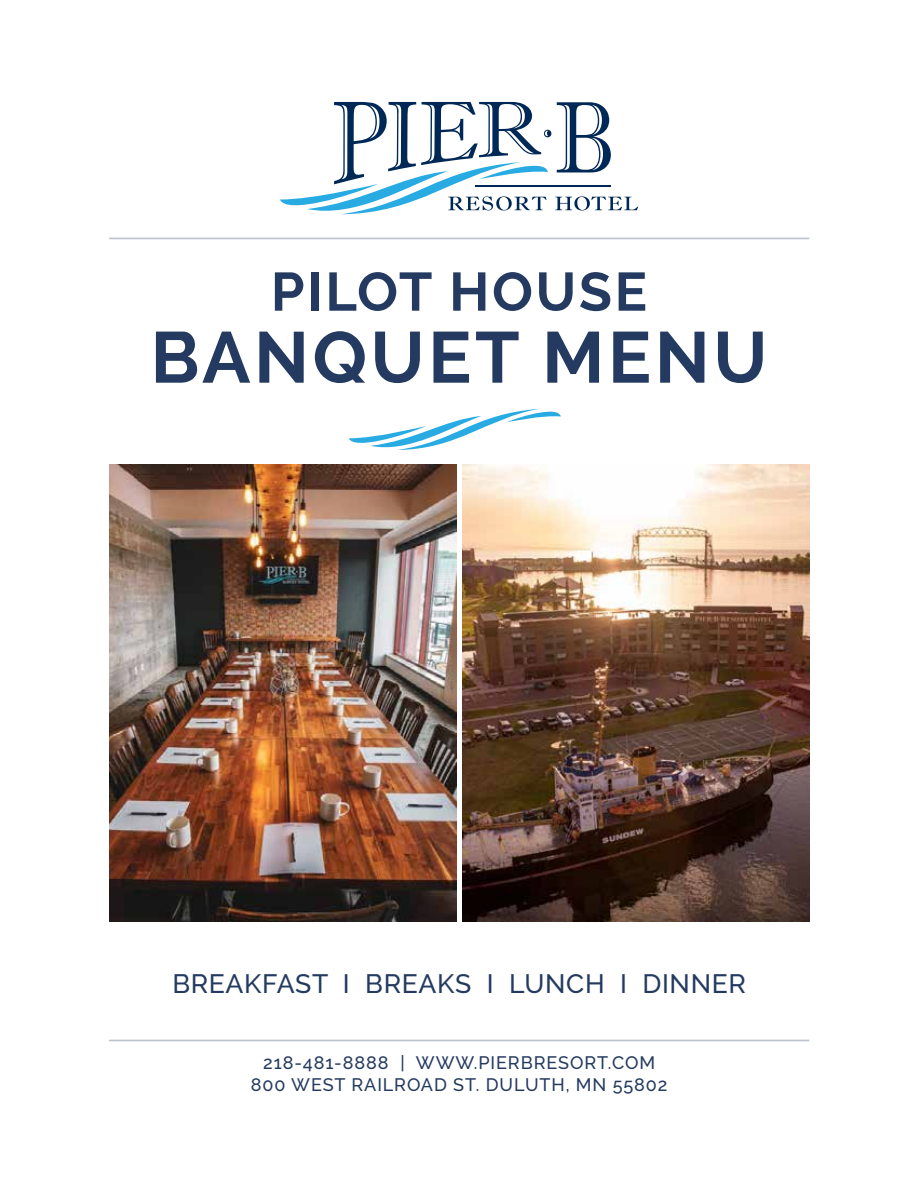
<style>
.page{position:relative;width:918px;height:1188px;background:#fff}
.page>*{position:absolute;margin:0;border:0;box-sizing:border-box;transform-origin:0 0}
.t1{font:700 72px "Raleway";letter-spacing:.05em;color:#243a60}
.t2{font:700 54px "Raleway";letter-spacing:.05em;color:#243a60}
.t3{font:500 26.55px "Raleway";letter-spacing:.025em;color:#243a60}
.t4{font:500 18px/21.6px "Raleway";letter-spacing:.05em;color:#243a60;text-align:center}
</style>
<div class="page">
<svg style="left:280px;top:102px;width:358px;height:113px"></svg>
<hr style="left:109px;top:1040px;width:700px;height:1px;background:#243a60">
<img style="left:109px;top:464px;width:347px;height:458px">
<img style="left:463px;top:464px;width:347px;height:458px">
<svg style="left:349px;top:408px;width:212px;height:42px"></svg>
<hr style="left:109px;top:238px;width:700px;height:1px;background:#243a60">
<h2 class="t2" style="left:271px;top:261px;width:378px">PILOT HOUSE</h2>
<h1 class="t1" style="left:151px;top:317px;width:618px">BANQUET MENU</h1>
<h3 class="t3" style="left:172px;top:973px;width:575px">BREAKFAST I BREAKS I LUNCH I DINNER</h3>
<p class="t4" style="left:251px;top:1053px;width:418px">218-481-8888 | WWW.PIERBRESORT.COM<br>800 WEST RAILROAD ST. DULUTH, MN 55802</p>
</div>
